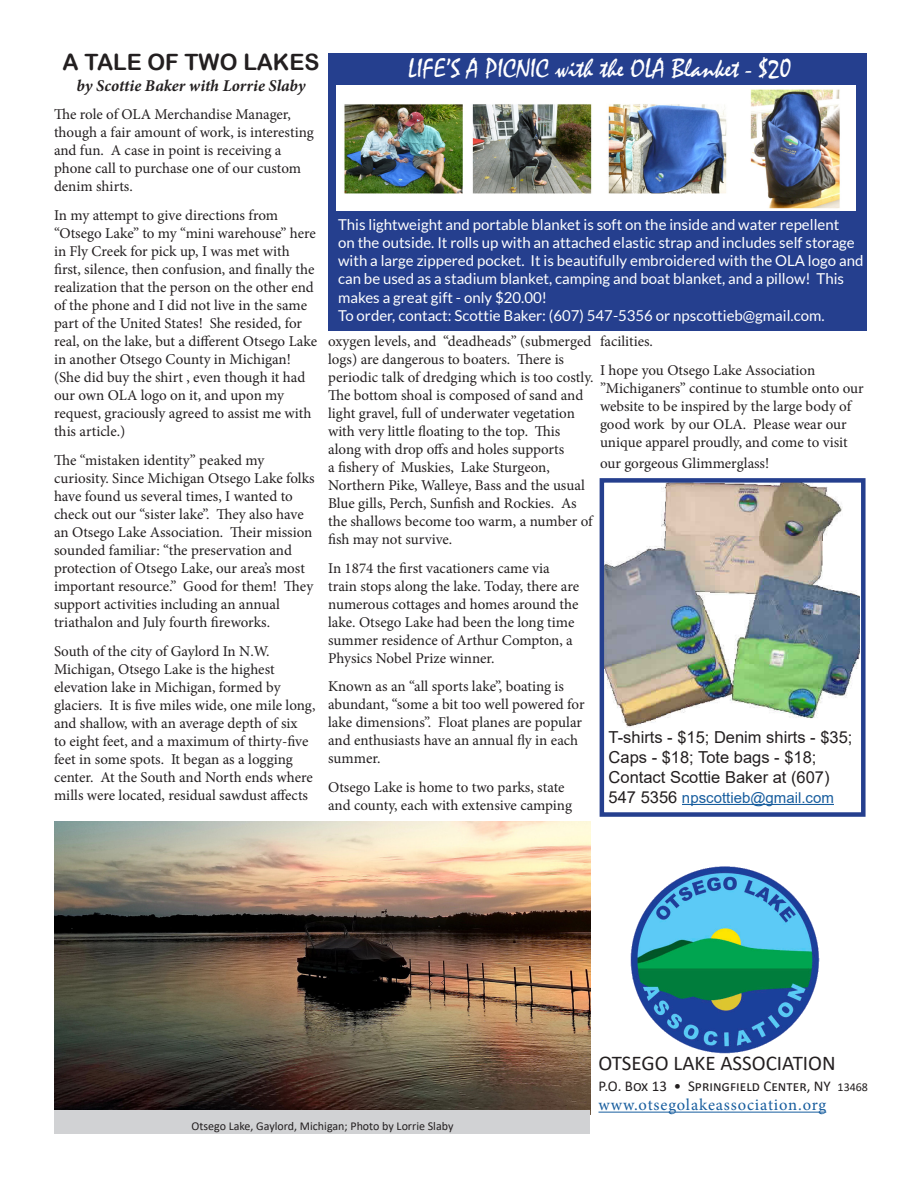
<style>
.page{position:relative;width:918px;height:1188px;background:#fff}
.page>*{position:absolute;margin:0;border:0;box-sizing:border-box;transform-origin:0 0}
.t1{font:27px "Mistral";color:#fff}
.byline{font:22.5px "Arial Rounded MT Bold";color:#231f20}
.t2{font:21px "Calibri";color:#231f20}
.t3{font:16.5px/19.8px "Arial";color:#231f20}
.t4{font:16.5px "Minion Pro";letter-spacing:.05em;color:#175d9e}
.byline-2{font:italic 700 16.5px "Minion Pro";color:#231f20}
.t5{font:15px/18px "Minion Pro";color:#231f20}
.t6{font:15px/18px "Lato";color:#fff}
.t7{font:15px "Calibri";color:#231f20}
.t8{font:15px "Arial";color:#175d9e}
.t9{font:12px "Calibri";color:#231f20}
.s1{font-size:16.5px;color:#231f20}
.s2{font-size:12px}
</style>
<div class="page">
<hr style="left:598px;top:1112px;width:228px;height:1px;background:#175d9e">
<img style="left:631px;top:866px;width:188px;height:188px">
<img style="left:55px;top:821px;width:535px;height:289px">
<div style="left:55px;top:1110px;width:535px;height:24px;background:#d1d2d4"></div>
<img style="left:605px;top:483px;width:254px;height:244px">
<hr style="left:682px;top:804px;width:152px;height:1px;background:#175d9e">
<div style="left:600px;top:478px;width:266px;height:339px;border:4px solid #253f8e"></div>
<div style="left:328px;top:53px;width:539px;height:278px;background:#253f8e"></div>
<img style="left:336px;top:85px;width:519px;height:125px">
<p class="byline" style="left:63px;top:49px;width:258px">A TALE OF TWO LAKES</p>
<p class="byline-2" style="left:77px;top:74px;width:231px">by Scottie Baker with Lorrie Slaby</p>
<p class="t5" style="left:54px;top:105px;width:261px">The role of OLA Merchandise Manager, though a fair amount of work, is interesting and fun. A case in point is receiving a phone call to purchase one of our custom denim shirts.</p>
<p class="t5" style="left:54px;top:206px;width:265px">In my attempt to give directions from “Otsego Lake” to my “mini warehouse” here in Fly Creek for pick up, I was met with first, silence, then confusion, and finally the realization that the person on the other end of the phone and I did not live in the same part of the United States! She resided, for real, on the lake, but a different Otsego Lake in another Otsego County in Michigan! (She did buy the shirt , even though it had our own OLA logo on it, and upon my request, graciously agreed to assist me with this article.)</p>
<p class="t5" style="left:54px;top:451px;width:262px">The “mistaken identity” peaked my curiosity. Since Michigan Otsego Lake folks have found us several times, I wanted to check out our “sister lake”. They also have an Otsego Lake Association. Their mission sounded familiar: “the preservation and protection of Otsego Lake, our area’s most important resource.” Good for them! They support activities including an annual triathalon and July fourth fireworks.</p>
<p class="t5" style="left:54px;top:642px;width:263px">South of the city of Gaylord In N.W.<br>Michigan, Otsego Lake is the highest elevation lake in Michigan, formed by glaciers. It is five miles wide, one mile long, and shallow, with an average depth of six<br>to eight feet, and a maximum of thirty-five feet in some spots. It began as a logging center. At the South and North ends where mills were located, residual sawdust affects</p>
<p class="t1" style="left:408px;top:52px;width:385px">LIFE’S A PICNIC with the OLA Blanket - $20</p>
<p class="t6" style="left:338px;top:215px;width:527px">This lightweight and portable blanket is soft on the inside and water repellent<br>on the outside. It rolls up with an attached elastic strap and includes self storage with a large zippered pocket. It is beautifully embroidered with the OLA logo and can be used as a stadium blanket, camping and boat blanket, and a pillow! This</p>
<p class="t6" style="left:338px;top:289px;width:210px">makes a great gift - only $20.00!</p>
<p class="t6" style="left:338px;top:307px;width:488px">To order, contact: Scottie Baker: (607) 547-5356 or npscottieb@gmail.com.</p>
<p class="t5" style="left:600px;top:332px;width:55px">facilities.</p>
<p class="t5" style="left:600px;top:361px;width:265px">I hope you Otsego Lake Association ”Michiganers” continue to stumble onto our website to be inspired by the large body of good work by our OLA. Please wear our unique apparel proudly, and come to visit</p>
<p class="t5" style="left:600px;top:454px;width:171px">our gorgeous Glimmerglass!</p>
<p class="t5" style="left:328px;top:332px;width:267px">oxygen levels, and “deadheads” (submerged logs) are dangerous to boaters. There is periodic talk of dredging which is too costly.<br>The bottom shoal is composed of sand and light gravel, full of underwater vegetation with very little floating to the top. This along with drop offs and holes supports<br>a fishery of Muskies, Lake Sturgeon, Northern Pike, Walleye, Bass and the usual Blue gills, Perch, Sunfish and Rockies. As the shallows become too warm, a number of fish may not survive.</p>
<p class="t5" style="left:328px;top:559px;width:253px">In 1874 the first vacationers came via train stops along the lake. Today, there are numerous cottages and homes around the lake. Otsego Lake had been the long time summer residence of Arthur Compton, a Physics Nobel Prize winner.</p>
<p class="t5" style="left:328px;top:678px;width:258px">Known as an “all sports lake”, boating is abundant, “some a bit too well powered for lake dimensions”. Float planes are popular and enthusiasts have an annual fly in each summer.</p>
<p class="t5" style="left:328px;top:778px;width:245px">Otsego Lake is home to two parks, state and county, each with extensive camping</p>
<p class="t3" style="left:609px;top:728px;width:245px">T-shirts - $15; Denim shirts - $35;</p>
<p class="t3" style="left:609px;top:747px;width:223px">Caps - $18; Tote bags - $18;<br>Contact Scottie Baker at (607)</p>
<p class="t8" style="left:609px;top:787px;width:227px"><span class="s1">547 5356</span> npscottieb@gmail.com</p>
<p class="t2" style="left:598px;top:1048px;width:239px">OTSEGO LAKE ASSOCIATION</p>
<p class="t7" style="left:598px;top:1075px;width:271px">P.O. Box 13 • Springfield Center, NY <span class="s2">13468</span></p>
<p class="t4" style="left:598px;top:1094px;width:229px">www.otsegolakeassociation.org</p>
<p class="t9" style="left:191px;top:1117px;width:264px">Otsego Lake, Gaylord, Michigan; Photo by Lorrie Slaby</p>
</div>
